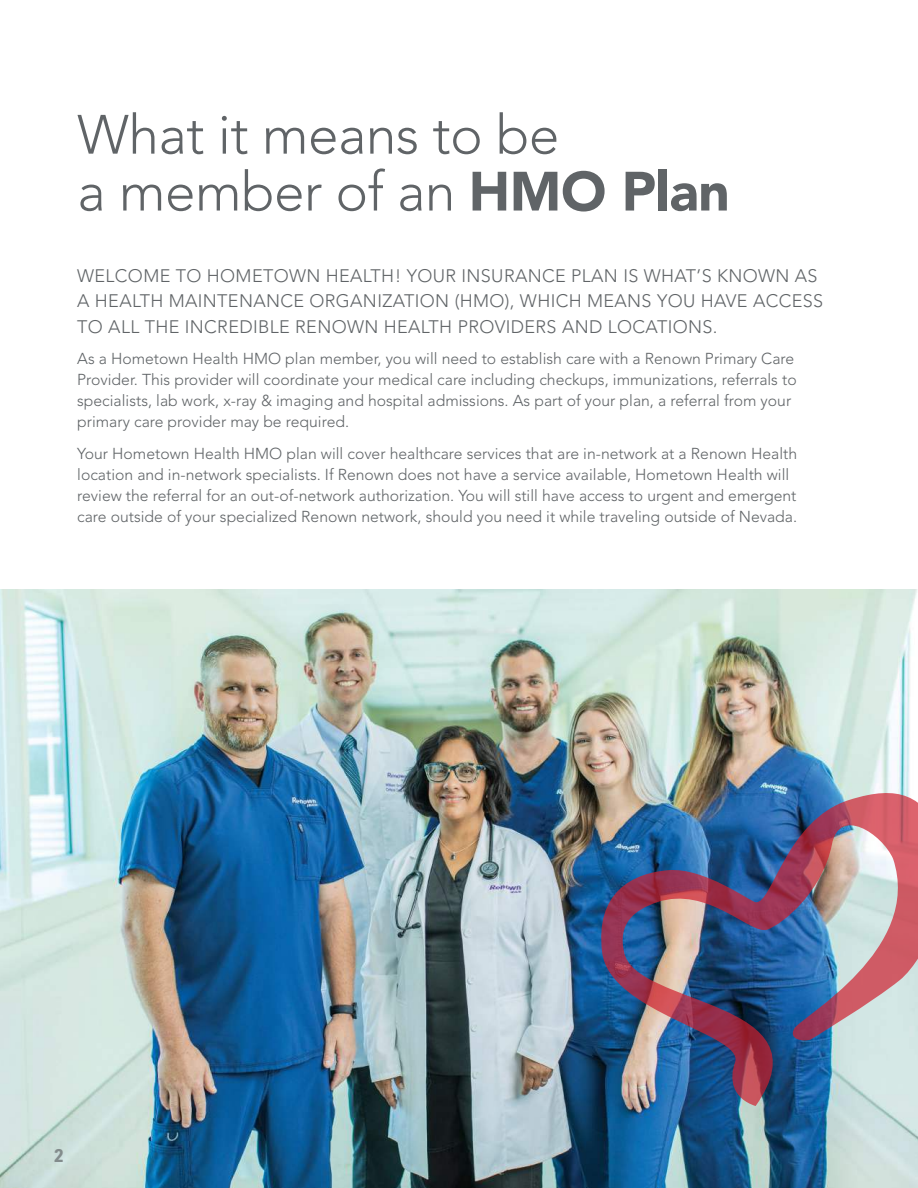
<style>
.page{position:relative;width:918px;height:1188px;background:#fff}
.page>*{position:absolute;margin:0;border:0;box-sizing:border-box;transform-origin:0 0}
.t1{font:300 54.75px/56.8px "Avenir LT Std";letter-spacing:-.01em;color:#606467}
.t2{font:300 18px/25.5px "Avenir LT Std";letter-spacing:.02em;color:#606467}
.t3{font:700 18px "URWDIN";color:#838c8c}
.t4{font:300 15.75px/21px "Avenir LT Std";color:#606467}
.s1{font-weight:900}
</style>
<div class="page">
<img style="left:0;top:590px;width:918px;height:598px">
<img style="left:595px;top:784px;width:323px;height:322px">
<h1 class="t1" style="left:77px;top:111px;width:654px">What it means to be<br>a member of an <span class="s1">HMO Plan</span></h1>
<p class="t2" style="left:77px;top:264px;width:747px">WELCOME TO HOMETOWN HEALTH! YOUR INSURANCE PLAN IS WHAT’S KNOWN AS<br>A HEALTH MAINTENANCE ORGANIZATION (HMO), WHICH MEANS YOU HAVE ACCESS<br>TO ALL THE INCREDIBLE RENOWN HEALTH PROVIDERS AND LOCATIONS.</p>
<p class="t4" style="left:77px;top:350px;width:721px">As a Hometown Health HMO plan member, you will need to establish care with a Renown Primary Care Provider. This provider will coordinate your medical care including checkups, immunizations, referrals to specialists, lab work, x-ray &amp; imaging and hospital admissions. As part of your plan, a referral from your primary care provider may be required.</p>
<p class="t4" style="left:77px;top:445px;width:721px">Your Hometown Health HMO plan will cover healthcare services that are in-network at a Renown Health location and in-network specialists. If Renown does not have a service available, Hometown Health will review the referral for an out-of-network authorization. You will still have access to urgent and emergent care outside of your specialized Renown network, should you need it while traveling outside of Nevada.</p>
<p class="t3" style="left:54px;top:1148px;width:11px">2</p>
</div>
